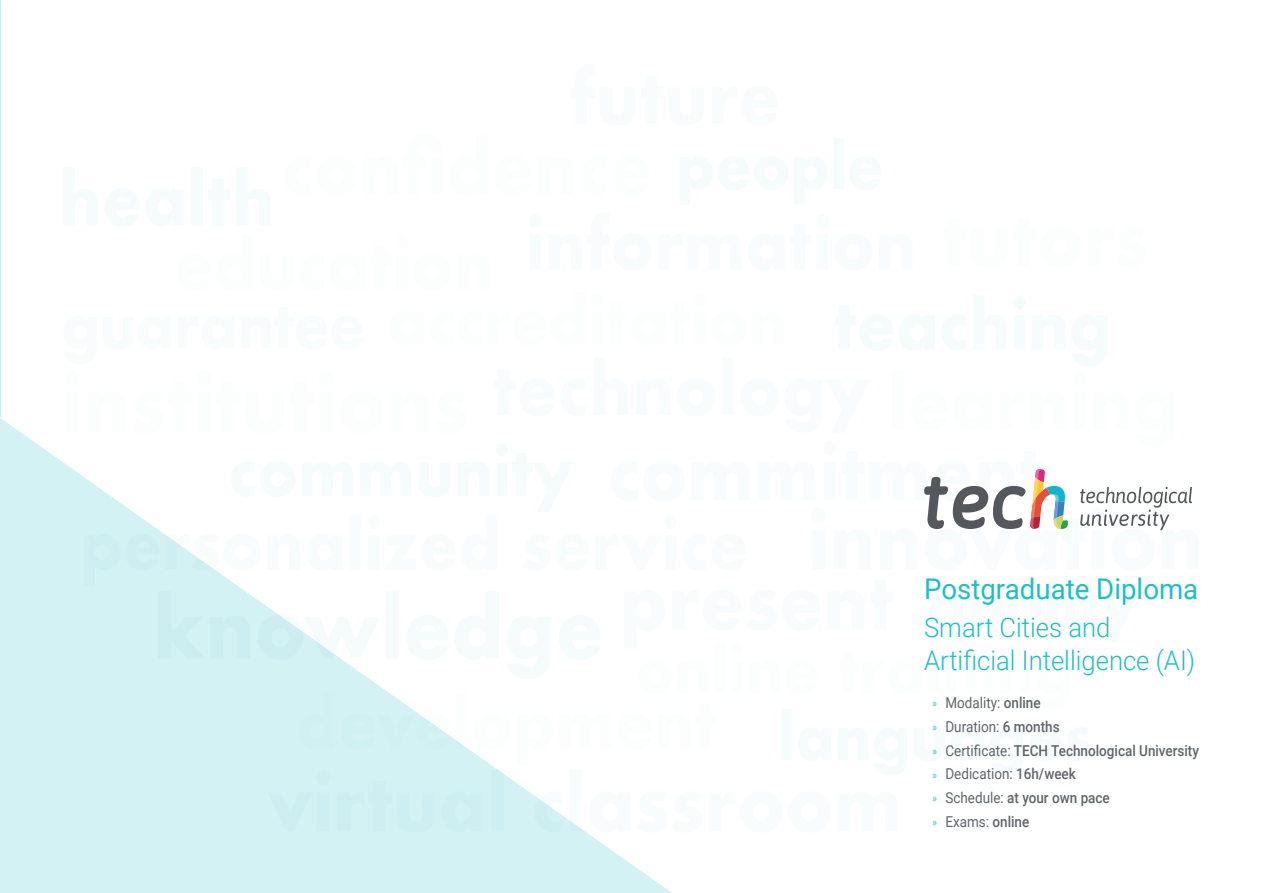
<style>
.page{position:relative;width:1263px;height:893px;background:#fff}
.page>*{position:absolute;margin:0;border:0;box-sizing:border-box;transform-origin:0 0}
.t1{font:28.5px "Roboto";color:#20bec6}
.t2{font:300 27px/33px "Roboto";color:#20bec6;scale:.95 1}
.t3{font:500 15px/23.7px "Roboto";color:#61646a;scale:.9 1}
.s1{font-family:"Myriad Pro";font-weight:400;font-size:12px;color:#20bec6}
.s2{font-weight:400}
</style>
<div class="page">
<div style="left:0;top:418px;width:672px;height:475px;background:#d3f2f3"></div>
<svg style="left:63px;top:418px;width:1129px;height:415px"></svg>
<h1 class="t1" style="left:924px;top:569px;width:276px">Postgraduate Diploma</h1>
<h2 class="t2" style="left:924px;top:610px;width:287px">Smart Cities and<br>Artificial Intelligence (AI)</h2>
<p class="t3" style="left:933px;top:690px;width:297px"><span class="s1">»</span> <span class="s2">Modality:</span> online<br><span class="s1">»</span> <span class="s2">Duration:</span> 6 months<br><span class="s1">»</span> <span class="s2">Certificate:</span> TECH Technological University <span class="s1">»</span> <span class="s2">Dedication:</span> 16h/week<br><span class="s1">»</span> <span class="s2">Schedule:</span> at your own pace<br><span class="s1">»</span> <span class="s2">Exams:</span> online</p>
</div>
